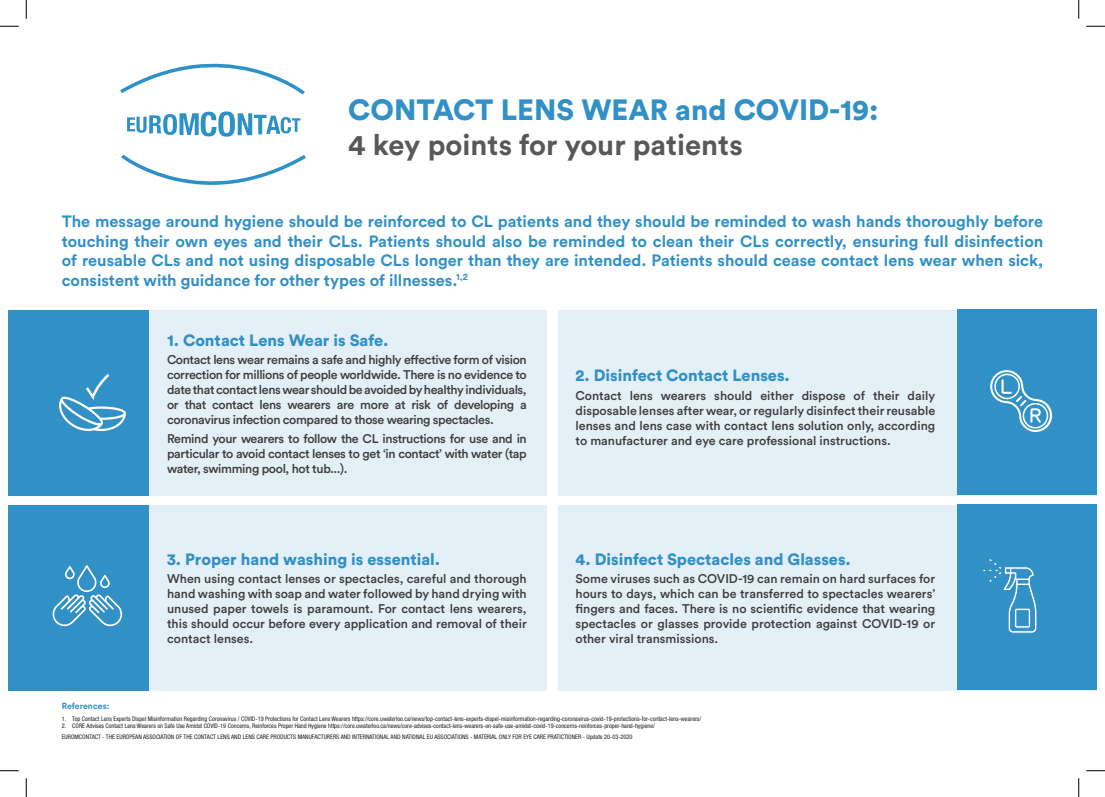
<style>
.page{position:relative;width:1105px;height:797px;background:#fff}
.page>*{position:absolute;margin:0;border:0;box-sizing:border-box;transform-origin:0 0}
.t1{font:900 29px "Circular Std";color:#3190c6}
.t2{font:700 29px "Circular Std";color:#57585a}
.t3{font:700 16.25px/19.5px "Circular Std";color:#3190c6;text-align:justify}
.t4{font:900 16.25px "Circular Std";color:#3190c6}
.t5{font:500 12.5px/15px "Circular Std";letter-spacing:-.005em;color:#3e3e3f;text-align:justify}
.t6{font:700 8.75px "Circular Std";color:#3190c6}
.t7{font:condensed 6.25px "Helvetica Neue LT Std";color:#231f20}
</style>
<div class="page">
<div style="left:9px;top:310px;width:538px;height:186px;background:#e4f0f7"></div>
<div style="left:558px;top:310px;width:538px;height:186px;background:#e4f0f7"></div>
<div style="left:9px;top:505px;width:538px;height:186px;background:#e4f0f7"></div>
<div style="left:558px;top:505px;width:538px;height:186px;background:#e4f0f7"></div>
<div style="left:9px;top:311px;width:140px;height:185px;background:#3190c6"></div>
<div style="left:9px;top:505px;width:140px;height:185px;background:#3190c6"></div>
<div style="left:957px;top:310px;width:139px;height:185px;background:#3190c6"></div>
<div style="left:957px;top:504px;width:139px;height:185px;background:#3190c6"></div>
<svg style="left:53px;top:565px;width:69px;height:61px"></svg>
<svg style="left:990px;top:370px;width:62px;height:62px"></svg>
<svg style="left:983px;top:559px;width:54px;height:74px"></svg>
<svg style="left:59px;top:374px;width:67px;height:57px"></svg>
<svg style="left:127px;top:111px;width:173px;height:26px"></svg>
<svg style="left:121px;top:154px;width:185px;height:31px"></svg>
<svg style="left:120px;top:63px;width:185px;height:32px"></svg>
<svg style="left:0;top:25px;width:19px;height:2px"></svg>
<svg style="left:1086px;top:25px;width:19px;height:2px"></svg>
<svg style="left:0;top:770px;width:19px;height:1px"></svg>
<svg style="left:1086px;top:770px;width:19px;height:1px"></svg>
<svg style="left:25px;top:0;width:2px;height:19px"></svg>
<svg style="left:25px;top:778px;width:2px;height:19px"></svg>
<svg style="left:1078px;top:0;width:1px;height:19px"></svg>
<svg style="left:1078px;top:778px;width:1px;height:19px"></svg>
<p class="t1" style="left:348px;top:91px;width:532px">CONTACT LENS WEAR and COVID-19:</p>
<p class="t2" style="left:348px;top:126px;width:396px">4 key points for your patients</p>
<p class="t3" style="left:62px;top:211px;width:983px">The message around hygiene should be reinforced to CL patients and they should be reminded to wash hands thoroughly before touching their own eyes and their CLs. Patients should also be reminded to clean their CLs correctly, ensuring full disinfection of reusable CLs and not using disposable CLs longer than they are intended. Patients should cease contact lens wear when sick, consistent with guidance for other types of illnesses.<sup>1,2</sup></p>
<p class="t4" style="left:167px;top:329px;width:223px">1. Contact Lens Wear is Safe.</p>
<p class="t5" style="left:167px;top:352px;width:361px">Contact lens wear remains a safe and highly effective form of vision correction for millions of people worldwide. There is no evidence to date that contact lens wear should be avoided by healthy individuals, or that contact lens wearers are more at risk of developing a coronavirus infection compared to those wearing spectacles.</p>
<p class="t5" style="left:167px;top:431px;width:361px">Remind your wearers to follow the CL instructions for use and in particular to avoid contact lenses to get ‘in contact’ with water (tap water, swimming pool, hot tub...).</p>
<p class="t4" style="left:167px;top:548px;width:274px">3. Proper hand washing is essential.</p>
<p class="t5" style="left:167px;top:571px;width:361px">When using contact lenses or spectacles, careful and thorough hand washing with soap and water followed by hand drying with unused paper towels is paramount. For contact lens wearers, this should occur before every application and removal of their contact lenses.</p>
<p class="t4" style="left:575px;top:365px;width:216px">2. Disinfect Contact Lenses.</p>
<p class="t5" style="left:575px;top:388px;width:361px">Contact lens wearers should either dispose of their daily disposable lenses after wear, or regularly disinfect their reusable lenses and lens case with contact lens solution only, according to manufacturer and eye care professional instructions.</p>
<p class="t4" style="left:575px;top:548px;width:277px">4. Disinfect Spectacles and Glasses.</p>
<p class="t5" style="left:575px;top:571px;width:361px">Some viruses such as COVID-19 can remain on hard surfaces for hours to days, which can be transferred to spectacles wearers’ fingers and faces. There is no scientific evidence that wearing spectacles or glasses provide protection against COVID-19 or other viral transmissions.</p>
<p class="t6" style="left:62px;top:700px;width:49px">References:</p>
<p class="t7" style="left:62px;top:714px;width:641px">1. Top Contact Lens Experts Dispel Misinformation Regarding Coronavirus / COVID-19 Protections for Contact Lens Wearers https://core.uwaterloo.ca/news/top-contact-lens-experts-dispel-misinformation-regarding-coronavirus-covid-19-protections-for-contact-lens-wearers/</p>
<p class="t7" style="left:62px;top:722px;width:595px">2. CORE Advises Contact Lens Wearers on Safe Use Amidst COVID-19 Concerns, Reinforces Proper Hand Hygiene https://core.uwaterloo.ca/news/core-advises-contact-lens-wearers-on-safe-use-amidst-covid-19-concerns-reinforces-proper-hand-hygiene/</p>
<p class="t7" style="left:62px;top:733px;width:572px">EUROMCONTACT - THE EUROPEAN ASSOCIATION OF THE CONTACT LENS AND LENS CARE PRODUCTS MANUFACTURERS AND INTERNATIONAL AND NATIONAL EU ASSOCIATIONS - MATERIAL ONLY FOR EYE CARE PRATICTIONER - Update 20-03-2020</p>
</div>
